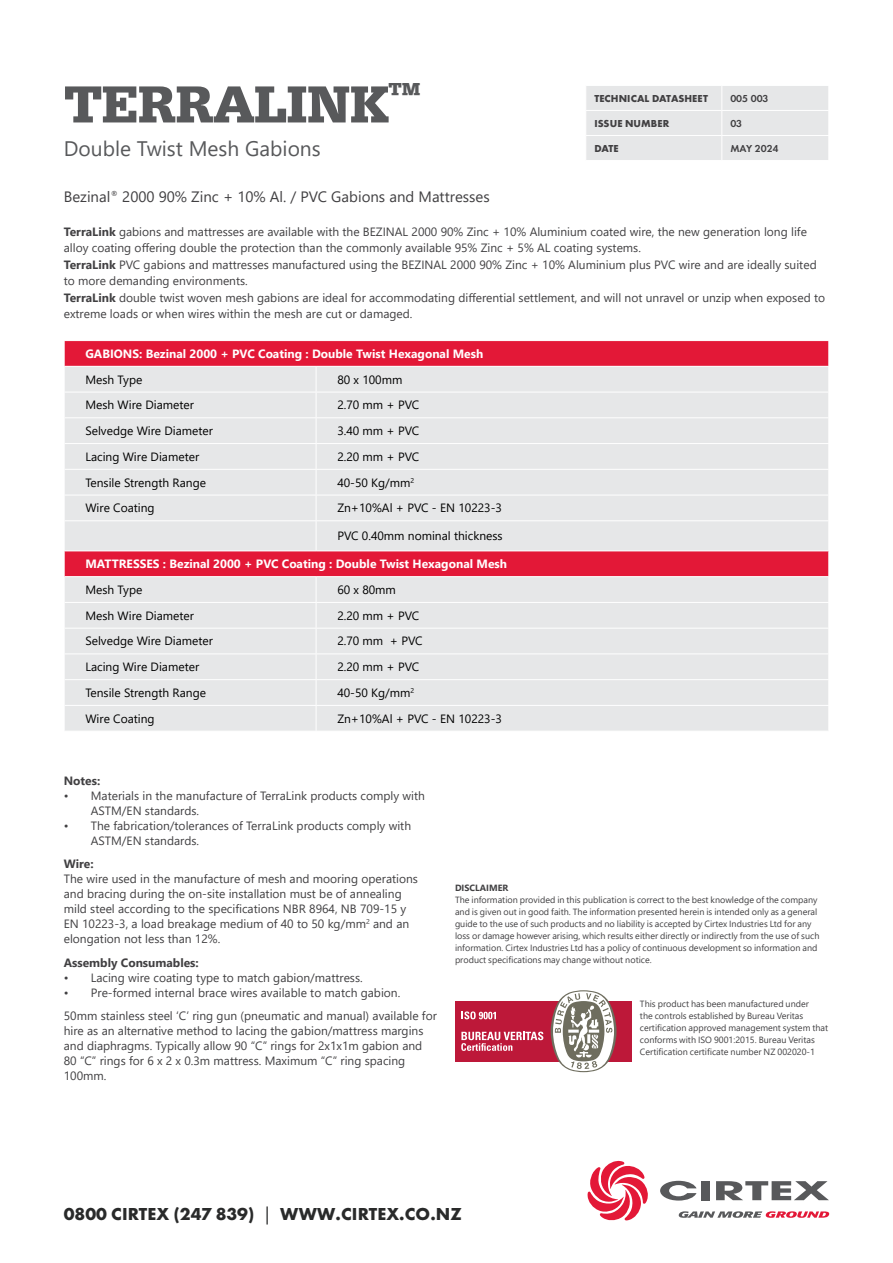
<style>
.page{position:relative;width:893px;height:1263px;background:#fff}
.page>*{position:absolute;margin:0;border:0;box-sizing:border-box;transform-origin:0 0}
.t1{font:700 54px "Serifa";letter-spacing:-.025em;color:#58595b}
.t2{font:21px "Segoe UI";color:#58595b}
.t3{font:700 18px "Futura PT";letter-spacing:.01em;color:#292a2a}
.t4{font:15px "Segoe UI";color:#414042}
.t5{font:12px/15px "Segoe UI";color:#414042}
.t6{font:12px "Segoe UI";color:#000}
.t7{font:700 12px "Segoe UI";color:#fff}
.t8{font:700 12px "Segoe UI";color:#414042}
.t9{font:700 10.5px "Futura PT";letter-spacing:.01em;color:#414042}
.t10{font:600 10.5px "Futura PT";color:#414042}
.t11{font:9px/12px "Segoe UI";color:#414042}
.t12{font:700 9px "Segoe UI";color:#414042}
.s1{font-weight:700}
.s2{font-weight:400}
</style>
<div class="page">
<div style="left:586px;top:86px;width:242px;height:74px;background:#e6e7e8"></div>
<svg style="left:65px;top:341px;width:763px;height:25px;background:#e31a38"></svg>
<svg style="left:65px;top:367px;width:763px;height:364px;background:#e6d8db"></svg>
<svg style="left:64px;top:341px;width:1px;height:26px"></svg>
<svg style="left:64px;top:551px;width:1px;height:26px"></svg>
<hr style="left:65px;top:392px;width:251px;height:1px;background:#fff">
<hr style="left:316px;top:392px;width:513px;height:1px;background:#fff">
<hr style="left:65px;top:417px;width:251px;height:1px;background:#fff">
<hr style="left:316px;top:417px;width:513px;height:1px;background:#fff">
<hr style="left:65px;top:443px;width:251px;height:1px;background:#fff">
<hr style="left:316px;top:443px;width:513px;height:1px;background:#fff">
<hr style="left:65px;top:469px;width:251px;height:1px;background:#fff">
<hr style="left:316px;top:469px;width:513px;height:1px;background:#fff">
<hr style="left:65px;top:495px;width:251px;height:1px;background:#fff">
<hr style="left:316px;top:495px;width:513px;height:1px;background:#fff">
<hr style="left:65px;top:520px;width:251px;height:1px;background:#fff">
<hr style="left:316px;top:520px;width:513px;height:1px;background:#fff">
<svg style="left:316px;top:367px;width:1px;height:183px"></svg>
<hr style="left:65px;top:550px;width:251px;height:1px;background:#fff">
<hr style="left:316px;top:550px;width:513px;height:1px;background:#fff">
<hr style="left:65px;top:576px;width:251px;height:1px;background:#fff">
<hr style="left:316px;top:576px;width:513px;height:1px;background:#fff">
<hr style="left:65px;top:602px;width:251px;height:1px;background:#fff">
<hr style="left:316px;top:602px;width:513px;height:1px;background:#fff">
<hr style="left:65px;top:628px;width:251px;height:1px;background:#fff">
<hr style="left:316px;top:628px;width:513px;height:1px;background:#fff">
<hr style="left:65px;top:653px;width:251px;height:1px;background:#fff">
<hr style="left:316px;top:653px;width:513px;height:1px;background:#fff">
<hr style="left:65px;top:679px;width:251px;height:1px;background:#fff">
<hr style="left:316px;top:679px;width:513px;height:1px;background:#fff">
<hr style="left:65px;top:705px;width:251px;height:1px;background:#fff">
<hr style="left:316px;top:705px;width:513px;height:1px;background:#fff">
<svg style="left:316px;top:577px;width:1px;height:154px"></svg>
<svg style="left:828px;top:341px;width:1px;height:236px"></svg>
<svg style="left:660px;top:1181px;width:36px;height:19px"></svg>
<div style="left:701px;top:1181px;width:9px;height:19px;background:#58595b"></div>
<svg style="left:716px;top:1181px;width:113px;height:19px"></svg>
<svg style="left:587px;top:1161px;width:61px;height:60px"></svg>
<svg style="left:679px;top:1211px;width:150px;height:7px"></svg>
<div style="left:455px;top:1001px;width:176px;height:60px;background:#bd1839"></div>
<svg style="left:551px;top:990px;width:66px;height:82px"></svg>
<svg style="left:461px;top:1031px;width:82px;height:20px"></svg>
<svg style="left:462px;top:1011px;width:34px;height:8px"></svg>
<h1 class="t1" style="left:64px;top:72px;width:359px">TERRALINK<sup>™</sup></h1>
<h2 class="t2" style="left:64px;top:129px;width:258px">Double Twist Mesh Gabions</h2>
<p class="t9" style="left:594px;top:92px;width:115px">TECHNICAL DATASHEET</p>
<p class="t10" style="left:730px;top:92px;width:40px">005 003</p>
<p class="t9" style="left:594px;top:117px;width:77px">ISSUE NUMBER</p>
<p class="t10" style="left:730px;top:117px;width:13px">03</p>
<p class="t9" style="left:594px;top:142px;width:26px">DATE</p>
<p class="t10" style="left:730px;top:142px;width:49px">MAY 2024</p>
<p class="t4" style="left:64px;top:183px;width:427px">Bezinal<sup>®</sup> 2000 90% Zinc + 10% Al. / PVC Gabions and Mattresses</p>
<p class="t5" style="left:64px;top:222px;width:763px;line-height:16.5px"><span class="s1">TerraLink</span> gabions and mattresses are available with the BEZINAL 2000 90% Zinc + 10% Aluminium coated wire, the new generation long life alloy coating offering double the protection than the commonly available 95% Zinc + 5% AL coating systems.<br><span class="s1">TerraLink</span> PVC gabions and mattresses manufactured using the BEZINAL 2000 90% Zinc + 10% Aluminium plus PVC wire and are ideally suited to more demanding environments.<br><span class="s1">TerraLink</span> double twist woven mesh gabions are ideal for accommodating differential settlement, and will not unravel or unzip when exposed to extreme loads or when wires within the mesh are cut or damaged.</p>
<p class="t7" style="left:85px;top:342px;width:399px">GABIONS: Bezinal 2000 + PVC Coating : Double Twist Hexagonal Mesh</p>
<p class="t6" style="left:85px;top:368px;width:58px">Mesh Type</p>
<p class="t6" style="left:337px;top:368px;width:67px">80 x 100mm</p>
<p class="t6" style="left:85px;top:394px;width:110px">Mesh Wire Diameter</p>
<p class="t6" style="left:337px;top:394px;width:84px">2.70 mm + PVC</p>
<p class="t6" style="left:85px;top:419px;width:129px">Selvedge Wire Diameter</p>
<p class="t6" style="left:337px;top:419px;width:84px">3.40 mm + PVC</p>
<p class="t6" style="left:85px;top:445px;width:115px">Lacing Wire Diameter</p>
<p class="t6" style="left:337px;top:445px;width:84px">2.20 mm + PVC</p>
<p class="t6" style="left:85px;top:471px;width:122px">Tensile Strength Range</p>
<p class="t6" style="left:337px;top:471px;width:78px">40-50 Kg/mm<sup>2</sup></p>
<p class="t6" style="left:85px;top:497px;width:71px">Wire Coating</p>
<p class="t6" style="left:337px;top:497px;width:166px">Zn+10%Al + PVC - EN 10223-3</p>
<p class="t6" style="left:337px;top:525px;width:167px">PVC 0.40mm nominal thickness</p>
<p class="t7" style="left:85px;top:553px;width:423px">MATTRESSES : Bezinal 2000 + PVC Coating : Double Twist Hexagonal Mesh</p>
<p class="t6" style="left:85px;top:578px;width:58px">Mesh Type</p>
<p class="t6" style="left:337px;top:578px;width:60px">60 x 80mm</p>
<p class="t6" style="left:85px;top:604px;width:110px">Mesh Wire Diameter</p>
<p class="t6" style="left:337px;top:604px;width:84px">2.20 mm + PVC</p>
<p class="t6" style="left:85px;top:630px;width:129px">Selvedge Wire Diameter</p>
<p class="t6" style="left:337px;top:630px;width:87px">2.70 mm + PVC</p>
<p class="t6" style="left:85px;top:655px;width:115px">Lacing Wire Diameter</p>
<p class="t6" style="left:337px;top:655px;width:84px">2.20 mm + PVC</p>
<p class="t6" style="left:85px;top:681px;width:122px">Tensile Strength Range</p>
<p class="t6" style="left:337px;top:681px;width:78px">40-50 Kg/mm<sup>2</sup></p>
<p class="t6" style="left:85px;top:707px;width:71px">Wire Coating</p>
<p class="t6" style="left:337px;top:707px;width:166px">Zn+10%Al + PVC - EN 10223-3</p>
<p class="t8" style="left:64px;top:769px;width:38px">Notes:</p>
<p class="t5" style="left:91px;top:787px;width:336px;text-indent:-27px">• Materials in the manufacture of TerraLink products comply with<br>ASTM/EN standards.</p>
<p class="t5" style="left:91px;top:817px;width:322px;text-indent:-27px">• The fabrication/tolerances of TerraLink products comply with<br>ASTM/EN standards.</p>
<p class="t8" style="left:64px;top:853px;width:31px">Wire:</p>
<p class="t5" style="left:64px;top:870px;width:356px">The wire used in the manufacture of mesh and mooring operations and bracing during the on-site installation must be of annealing mild steel according to the specifications NBR 8964, NB 709-15 y EN 10223-3, a load breakage medium of 40 to 50 kg/mm<sup>2</sup> and an elongation not less than 12%.</p>
<p class="t8" style="left:64px;top:951px;width:137px">Assembly Consumables:</p>
<p class="t5" style="left:64px;top:969px;width:300px">• Lacing wire coating type to match gabion/mattress.</p>
<p class="t5" style="left:64px;top:980px;width:375px;line-height:23.5px">• Pre-formed internal brace wires available to match gabion.<br>50mm stainless steel ‘C’ ring gun (pneumatic and manual) available for</p>
<p class="t5" style="left:64px;top:1022px;width:361px">hire as an alternative method to lacing the gabion/mattress margins and diaphragms. Typically allow 90 “C” rings for 2x1x1m gabion and 80 “C” rings for 6 x 2 x 0.3m mattress. Maximum “C” ring spacing 100mm.</p>
<p class="t12" style="left:455px;top:879px;width:55px">DISCLAIMER</p>
<p class="t11" style="left:455px;top:892px;width:366px">The information provided in this publication is correct to the best knowledge of the company and is given out in good faith. The information presented herein is intended only as a general guide to the use of such products and no liability is accepted by Cirtex Industries Ltd for any loss or damage however arising, which results either directly or indirectly from the use of such information. Cirtex Industries Ltd has a policy of continuous development so information and product specifications may change without notice.</p>
<p class="t11" style="left:640px;top:997px;width:190px">This product has been manufactured under<br>the controls established by Bureau Veritas certification approved management system that conforms with ISO 9001:2015. Bureau Veritas Certification certificate number NZ 002020-1</p>
<h3 class="t3" style="left:64px;top:1203px;width:400px">0800 CIRTEX (247 839) <span class="s2">|</span> WWW.CIRTEX.CO.NZ</h3>
</div>
